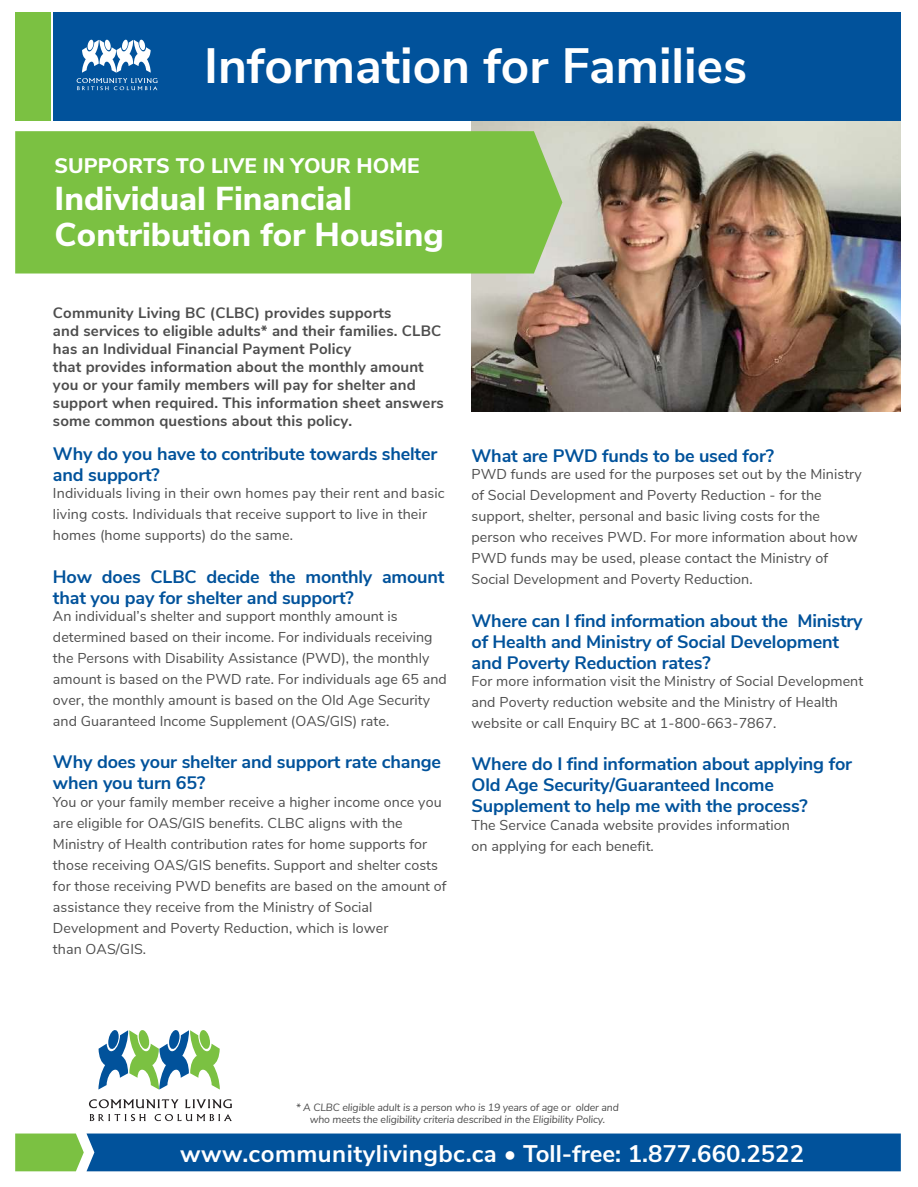
<style>
.page{position:relative;width:918px;height:1187px;background:#fff}
.page>*{position:absolute;margin:0;border:0;box-sizing:border-box;transform-origin:0 0}
.t1{font:700 49.5px "Nunito Sans";color:#fff}
.t2{font:800 33px/35.7px "Nunito Sans";color:#fff}
.t3{font:700 24px "Nunito Sans";letter-spacing:.02em;color:#fff}
.t4{font:800 21px "Nunito Sans";color:#fff}
.t5{font:700 18px/21px "Nunito Sans";letter-spacing:-.01em;color:#01529b}
.t6{font:700 15px/18px "Nunito Sans";letter-spacing:.01em;color:#4d4d4d}
.t7{font:14.25px/21px "Nunito Sans";letter-spacing:.005em;color:#4d4d4d}
.t8{font:italic 10.5px/12px "Nunito Sans";letter-spacing:-.01em;color:#4d4d4d;text-align:center}
</style>
<div class="page">
<img style="left:471px;top:120px;width:429px;height:292px">
<div style="left:15px;top:131px;width:547px;height:142px;background:#7bc142"></div>
<svg style="left:98px;top:1030px;width:122px;height:59px"></svg>
<svg style="left:89px;top:1099px;width:143px;height:22px"></svg>
<div style="left:53px;top:12px;width:848px;height:108px;background:#01529b"></div>
<div style="left:15px;top:12px;width:36px;height:108px;background:#7bc142"></div>
<svg style="left:77px;top:39px;width:81px;height:51px"></svg>
<svg style="left:15px;top:1133px;width:886px;height:38px;background:#105e97"></svg>
<h1 class="t1" style="left:204px;top:29px;width:544px">Information for Families</h1>
<h3 class="t4" style="left:55px;top:150px;width:366px">SUPPORTS TO LIVE IN YOUR HOME</h3>
<h2 class="t2" style="left:55px;top:179px;width:391px">Individual Financial<br>Contribution for Housing</h2>
<p class="t6" style="left:53px;top:302px;width:392px">Community Living BC (CLBC) provides supports<br>and services to eligible adults* and their families. CLBC has an Individual Financial Payment Policy<br>that provides information about the monthly amount you or your family members will pay for shelter and support when required. This information sheet answers some common questions about this policy.</p>
<p class="t5" style="left:53px;top:442px;width:386px">Why do you have to contribute towards shelter and support?</p>
<p class="t7" style="left:53px;top:482px;width:393px">Individuals living in their own homes pay their rent and basic living costs. Individuals that receive support to live in their homes (home supports) do the same.</p>
<p class="t5" style="left:53px;top:565px;width:393px">How does CLBC decide the monthly amount that you pay for shelter and support?</p>
<p class="t7" style="left:53px;top:604px;width:395px">An individual’s shelter and support monthly amount is determined based on their income. For individuals receiving the Persons with Disability Assistance (PWD), the monthly amount is based on the PWD rate. For individuals age 65 and over, the monthly amount is based on the Old Age Security and Guaranteed Income Supplement (OAS/GIS) rate.</p>
<p class="t5" style="left:53px;top:750px;width:390px">Why does your shelter and support rate change when you turn 65?</p>
<p class="t7" style="left:53px;top:790px;width:395px">You or your family member receive a higher income once you are eligible for OAS/GIS benefits. CLBC aligns with the Ministry of Health contribution rates for home supports for those receiving OAS/GIS benefits. Support and shelter costs for those receiving PWD benefits are based on the amount of assistance they receive from the Ministry of Social Development and Poverty Reduction, which is lower<br>than OAS/GIS.</p>
<p class="t5" style="left:471px;top:444px;width:304px">What are PWD funds to be used for?</p>
<p class="t7" style="left:471px;top:463px;width:392px">PWD funds are used for the purposes set out by the Ministry of Social Development and Poverty Reduction - for the support, shelter, personal and basic living costs for the person who receives PWD. For more information about how PWD funds may be used, please contact the Ministry of Social Development and Poverty Reduction.</p>
<p class="t5" style="left:471px;top:609px;width:393px">Where can I find information about the Ministry of Health and Ministry of Social Development and Poverty Reduction rates?</p>
<p class="t7" style="left:471px;top:669px;width:393px">For more information visit the Ministry of Social Development and Poverty reduction website and the Ministry of Health website or call Enquiry BC at 1-800-663-7867.</p>
<p class="t5" style="left:471px;top:752px;width:382px">Where do I find information about applying for<br>Old Age Security/Guaranteed Income<br>Supplement to help me with the process?</p>
<p class="t7" style="left:471px;top:813px;width:320px">The Service Canada website provides information on applying for each benefit.</p>
<p class="t8" style="left:296px;top:1100px;width:324px">* A CLBC eligible adult is a person who is 19 years of age or older and who meets the eligibility criteria described in the Eligibility Policy.</p>
<h3 class="t3" style="left:180px;top:1136px;width:625px">www.communitylivingbc.ca • Toll-free: 1.877.660.2522</h3>
</div>
